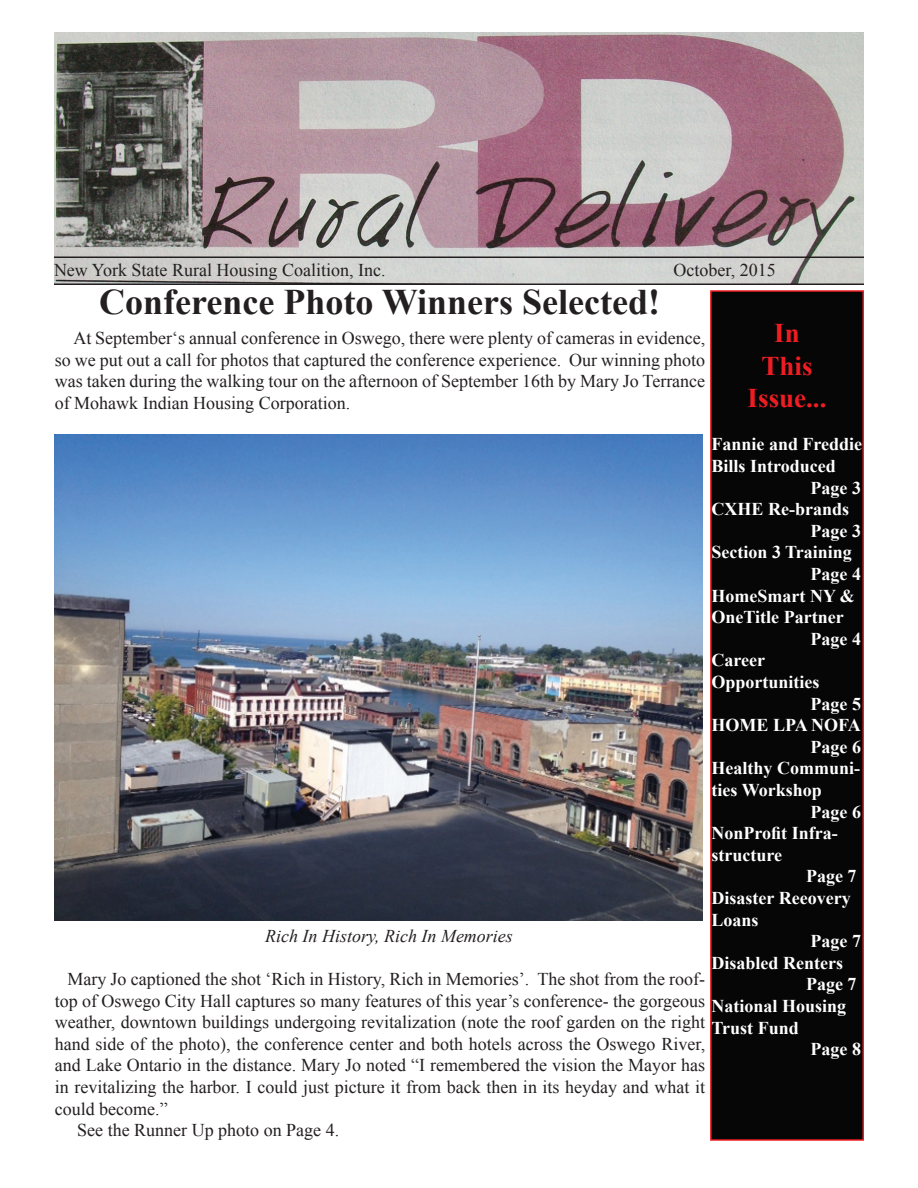
<style>
.page{position:relative;width:918px;height:1188px;background:#fff}
.page>*{position:absolute;margin:0;border:0;box-sizing:border-box;transform-origin:0 0}
.t1{font:700 36px "Times New Roman";color:#231f20}
.t2{font:700 27px/32.4px "Times New Roman";color:#ee1d23;text-align:center}
.t3{font:18px/21.6px "Times New Roman";color:#231f20;text-align:justify}
.t4{font:700 18px "Times New Roman";color:#fff}
.t5{font:italic 18px "Times New Roman";color:#231f20}
</style>
<div class="page">
<img style="left:54px;top:32px;width:810px;height:252px">
<hr style="left:54px;top:256px;width:810px;height:2px;background:#231f20">
<hr style="left:54px;top:284px;width:810px;height:1px;background:#231f20">
<div style="left:711px;top:291px;width:152px;height:849px;background:#050605"></div>
<div style="left:710px;top:290px;width:154px;height:851px;border:2px solid #ee1d23"></div>
<img style="left:55px;top:434px;width:648px;height:486px">
<p class="t3" style="left:54px;top:259px;width:333px">New York State Rural Housing Coalition, Inc.</p>
<p class="t3" style="left:673px;top:259px;width:104px">October, 2015</p>
<h1 class="t1" style="left:99px;top:277px;width:562px">Conference Photo Winners Selected!</h1>
<p class="t3" style="left:55px;top:327px;width:652px;text-indent:19px">At September‘s annual conference in Oswego, there were plenty of cameras in evidence, so we put out a call for photos that captured the conference experience. Our winning photo was taken during the walking tour on the afternoon of September 16th by Mary Jo Terrance of Mohawk Indian Housing Corporation.</p>
<h2 class="t2" style="left:748px;top:317px;width:80px">In<br>This<br>Issue...</h2>
<p class="t4" style="left:712px;top:432px;width:152px">Fannie and Freddie</p>
<p class="t4" style="left:712px;top:454px;width:126px">Bills Introduced</p>
<p class="t4" style="left:811px;top:475px;width:52px">Page 3</p>
<p class="t4" style="left:712px;top:497px;width:139px">CXHE Re-brands</p>
<p class="t4" style="left:811px;top:518px;width:52px">Page 3</p>
<p class="t4" style="left:712px;top:540px;width:142px">Section 3 Training</p>
<p class="t4" style="left:811px;top:562px;width:52px">Page 4</p>
<p class="t4" style="left:712px;top:583px;width:145px">HomeSmart NY &amp;</p>
<p class="t4" style="left:712px;top:605px;width:134px">OneTitle Partner</p>
<p class="t4" style="left:811px;top:626px;width:52px">Page 4</p>
<p class="t4" style="left:712px;top:648px;width:55px">Career</p>
<p class="t4" style="left:712px;top:670px;width:110px">Opportunities</p>
<p class="t4" style="left:811px;top:691px;width:52px">Page 5</p>
<p class="t4" style="left:712px;top:713px;width:151px">HOME LPA NOFA</p>
<p class="t4" style="left:811px;top:734px;width:52px">Page 6</p>
<p class="t4" style="left:712px;top:756px;width:150px">Healthy Communi-</p>
<p class="t4" style="left:712px;top:778px;width:112px">ties Workshop</p>
<p class="t4" style="left:811px;top:799px;width:52px">Page 6</p>
<p class="t4" style="left:712px;top:821px;width:128px">NonProfit Infra-</p>
<p class="t4" style="left:712px;top:842px;width:72px">structure</p>
<p class="t4" style="left:806px;top:864px;width:52px">Page 7</p>
<p class="t4" style="left:712px;top:886px;width:141px">Disaster Reeovery</p>
<p class="t4" style="left:712px;top:907px;width:49px">Loans</p>
<p class="t4" style="left:811px;top:929px;width:52px">Page 7</p>
<p class="t4" style="left:712px;top:950px;width:133px">Disabled Renters</p>
<p class="t4" style="left:806px;top:972px;width:52px">Page 7</p>
<p class="t4" style="left:712px;top:994px;width:136px">National Housing</p>
<p class="t4" style="left:712px;top:1015px;width:89px">Trust Fund</p>
<p class="t4" style="left:811px;top:1037px;width:52px">Page 8</p>
<p class="t5" style="left:265px;top:923px;width:249px">Rich In History, Rich In Memories</p>
<p class="t3" style="left:67px;top:968px;width:639px">Mary Jo captioned the shot ‘Rich in History, Rich in Memories’. The shot from the roof-</p>
<p class="t3" style="left:55px;top:990px;width:652px">top of Oswego City Hall captures so many features of this year’s conference- the gorgeous</p>
<p class="t3" style="left:55px;top:1011px;width:652px">weather, downtown buildings undergoing revitalization (note the roof garden on the right</p>
<p class="t3" style="left:55px;top:1033px;width:652px">hand side of the photo), the conference center and both hotels across the Oswego River,</p>
<p class="t3" style="left:55px;top:1054px;width:652px">and Lake Ontario in the distance. Mary Jo noted “I remembered the vision the Mayor has</p>
<p class="t3" style="left:55px;top:1076px;width:652px">in revitalizing the harbor. I could just picture it from back then in its heyday and what it</p>
<p class="t3" style="left:55px;top:1098px;width:114px">could become.”</p>
<p class="t3" style="left:77px;top:1119px;width:263px">See the Runner Up photo on Page 4.</p>
</div>
